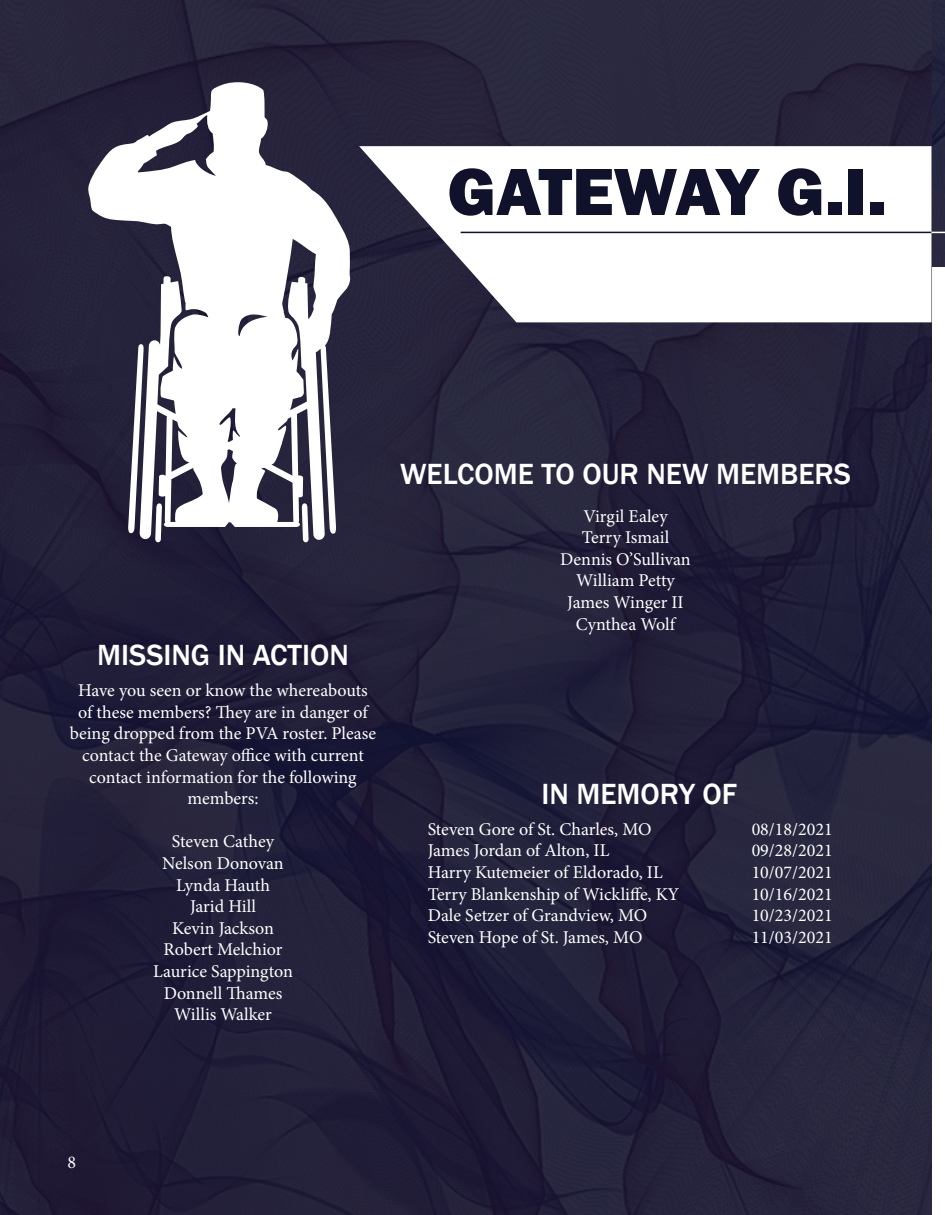
<style>
.page{position:relative;width:945px;height:1215px;background:#fff}
.page>*{position:absolute;margin:0;border:0;box-sizing:border-box;transform-origin:0 0}
.t1{font:800 69px "Franklin Gothic";letter-spacing:-.015em;color:#10122c}
.t2{font:500 30px "Franklin Gothic";color:#fff}
.t3{font:18px/21.6px "Minion Pro";color:#fff;text-align:center}
</style>
<div class="page">
<img style="left:932px;top:0;width:13px;height:266px">
<img style="left:0;top:0;width:932px;height:1215px">
<svg style="left:359px;top:146px;width:573px;height:176px"></svg>
<svg style="left:302px;top:540px;width:7px;height:2px"></svg>
<svg style="left:88px;top:82px;width:262px;height:458px"></svg>
<hr style="left:461px;top:232px;width:471px;height:1px;background:#10122c">
<svg style="left:932px;top:232px;width:13px;height:1px"></svg>
<p class="t1" style="left:447px;top:147px;width:441px">GATEWAY G.I.</p>
<p class="t2" style="left:97px;top:636px;width:253px">MISSING IN ACTION</p>
<p class="t3" style="left:70px;top:680px;width:308px">Have you seen or know the whereabouts of these members? They are in danger of being dropped from the PVA roster. Please contact the Gateway office with current contact information for the following members:</p>
<p class="t3" style="left:172px;top:831px;width:104px">Steven Cathey</p>
<p class="t3" style="left:162px;top:852px;width:123px">Nelson Donovan</p>
<p class="t3" style="left:176px;top:874px;width:95px">Lynda Hauth</p>
<p class="t3" style="left:190px;top:896px;width:67px">Jarid Hill</p>
<p class="t3" style="left:172px;top:917px;width:103px">Kevin Jackson</p>
<p class="t3" style="left:164px;top:939px;width:120px">Robert Melchior</p>
<p class="t3" style="left:153px;top:960px;width:141px">Laurice Sappington</p>
<p class="t3" style="left:164px;top:982px;width:120px">Donnell Thames</p>
<p class="t3" style="left:174px;top:1004px;width:99px">Willis Walker</p>
<p class="t2" style="left:400px;top:455px;width:452px">WELCOME TO OUR NEW MEMBERS</p>
<p class="t3" style="left:583px;top:505px;width:86px">Virgil Ealey</p>
<p class="t3" style="left:582px;top:527px;width:89px">Terry Ismail</p>
<p class="t3" style="left:560px;top:548px;width:132px">Dennis O’Sullivan</p>
<p class="t3" style="left:576px;top:570px;width:100px">William Petty</p>
<p class="t3" style="left:567px;top:592px;width:118px">James Winger II</p>
<p class="t3" style="left:576px;top:613px;width:101px">Cynthea Wolf</p>
<p class="t2" style="left:541px;top:776px;width:197px">IN MEMORY OF</p>
<p class="t3" style="left:428px;top:818px;width:226px">Steven Gore of St. Charles, MO</p>
<p class="t3" style="left:752px;top:818px;width:83px">08/18/2021</p>
<p class="t3" style="left:428px;top:840px;width:183px">James Jordan of Alton, IL</p>
<p class="t3" style="left:752px;top:840px;width:83px">09/28/2021</p>
<p class="t3" style="left:428px;top:862px;width:237px">Harry Kutemeier of Eldorado, IL</p>
<p class="t3" style="left:752px;top:862px;width:83px">10/07/2021</p>
<p class="t3" style="left:428px;top:883px;width:253px">Terry Blankenship of Wickliffe, KY</p>
<p class="t3" style="left:752px;top:883px;width:83px">10/16/2021</p>
<p class="t3" style="left:428px;top:905px;width:221px">Dale Setzer of Grandview, MO</p>
<p class="t3" style="left:752px;top:905px;width:83px">10/23/2021</p>
<p class="t3" style="left:428px;top:926px;width:216px">Steven Hope of St. James, MO</p>
<p class="t3" style="left:752px;top:926px;width:83px">11/03/2021</p>
<p class="t3" style="left:68px;top:1152px;width:10px">8</p>
</div>
